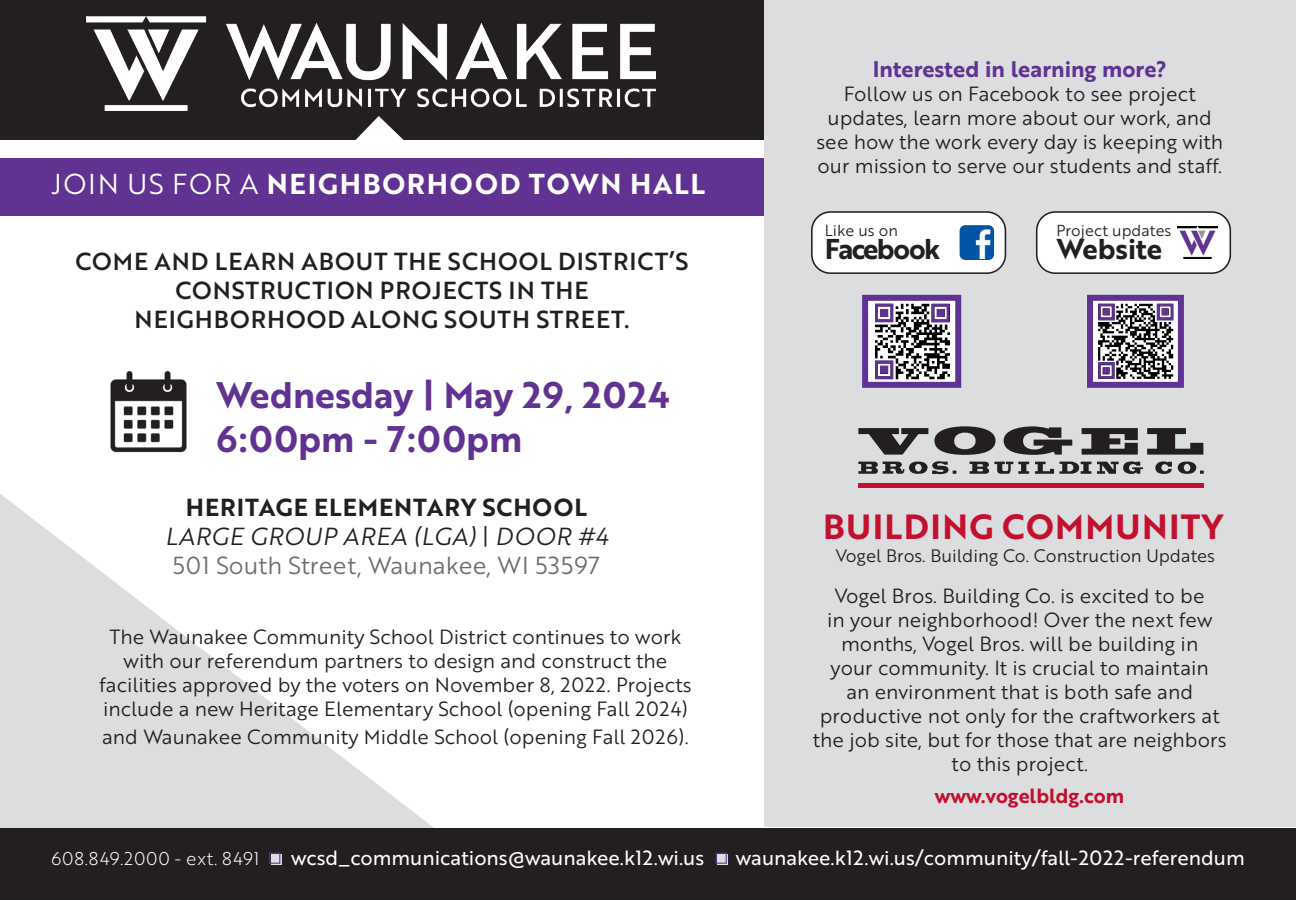
<style>
.page{position:relative;width:1296px;height:900px;background:#fff}
.page>*{position:absolute;margin:0;border:0;box-sizing:border-box;transform-origin:0 0}
.t1{font:36px/43.2px "Brother 1816 Bold";color:#603393}
.t2{font:34px "Brother 1816 Bold";letter-spacing:.04em;color:#c3102f}
.t3{font:28px "Brother 1816 Bold";letter-spacing:.06em;color:#fff}
.t4{font:27.8px "Brother 1816 Bold";letter-spacing:-.06em;color:#231f20}
.t5{font:27.8px "Brother 1816 Bold";color:#231f20}
.t6{font:24px/28.8px "Brother 1816 Medium";letter-spacing:.04em;color:#231f20;text-align:center}
.t7{font:24px "Brother 1816 Book";color:#6c6d70}
.t8{font:24px "Brother 1816 Book Italic";letter-spacing:.04em;color:#231f20}
.t9{font:24px "Brother 1816 Bold";letter-spacing:.04em;color:#231f20}
.t10{font:22px "Brother 1816 Bold";color:#603393}
.t11{font:20px/24px "Brother 1816 Book";color:#231f20;text-align:center}
.t12{font:20px "Brother 1816 Regular";color:#fff}
.t13{font:20px "Brother 1816 Bold";color:#c3102f}
.t14{font:18px "Brother 1816 Light";letter-spacing:.04em;color:#fff}
.t15{font:17.6px "Brother 1816 Book";color:#231f20}
.t16{font:15.4px "Brother 1816 Book";color:#231f20}
.s1{font-family:"Brother 1816 Book"}
</style>
<div class="page">
<div style="left:764px;top:0;width:532px;height:827px;background:#dcdddf"></div>
<svg style="left:0;top:494px;width:434px;height:334px"></svg>
<div style="left:0;top:0;width:763px;height:140px;background:#231f20"></div>
<img style="left:87px;top:16px;width:569px;height:94px">
<div style="left:0;top:828px;width:1296px;height:72px;background:#231f20"></div>
<img style="left:110px;top:370px;width:77px;height:83px">
<div style="left:271px;top:854px;width:10px;height:10px;background:#dcdddf"></div>
<div style="left:269px;top:853px;width:11px;height:11px;border:1px solid #603393"></div>
<div style="left:718px;top:854px;width:10px;height:10px;background:#dcdddf"></div>
<div style="left:716px;top:853px;width:11px;height:11px;border:1px solid #603393"></div>
<svg style="left:355px;top:116px;width:49px;height:24px"></svg>
<div style="left:0;top:158px;width:763px;height:57px;background:#603393"></div>
<img style="left:1094px;top:302px;width:83px;height:79px">
<div style="left:1087px;top:295px;width:97px;height:93px;border:6px solid #603393"></div>
<img style="left:869px;top:302px;width:85px;height:79px">
<div style="left:862px;top:295px;width:99px;height:93px;border:6px solid #603393"></div>
<div style="left:1037px;top:212px;width:193px;height:61px;background:#fff;border-radius:19px"></div>
<div style="left:1036px;top:211px;width:195px;height:63px;border:2px solid #231f20;border-radius:19px"></div>
<img style="left:1177px;top:226px;width:41px;height:32px">
<div style="left:812px;top:212px;width:193px;height:61px;background:#fff;border-radius:19px"></div>
<div style="left:811px;top:211px;width:195px;height:63px;border:2px solid #231f20;border-radius:19px"></div>
<img style="left:960px;top:225px;width:34px;height:35px">
<div style="left:858px;top:483px;width:346px;height:5px;background:#c3102f"></div>
<svg style="left:858px;top:426px;width:346px;height:49px"></svg>
<div style="left:880px;top:309px;width:8px;height:8px;background:#603393;border:2px solid #603393"></div>
<div style="left:937px;top:309px;width:8px;height:8px;background:#603393;border:2px solid #603393"></div>
<svg style="left:880px;top:366px;width:8px;height:8px"></svg>
<div style="left:931px;top:304px;width:19px;height:18px;border:3px solid #603393"></div>
<div style="left:875px;top:304px;width:18px;height:18px;border:3px solid #603393"></div>
<div style="left:875px;top:360px;width:18px;height:19px;border:3px solid #603393"></div>
<div style="left:1103px;top:309px;width:7px;height:6px;background:#603393;border:2px solid #603393"></div>
<div style="left:1098px;top:304px;width:17px;height:17px;border:3px solid #603393"></div>
<svg style="left:1162px;top:309px;width:6px;height:6px"></svg>
<div style="left:1157px;top:304px;width:16px;height:17px;border:3px solid #603393"></div>
<svg style="left:1103px;top:367px;width:7px;height:7px"></svg>
<div style="left:1098px;top:362px;width:17px;height:17px;border:3px solid #603393"></div>
<p class="t3" style="left:52px;top:163px;width:655px"><span class="s1">JOIN US FOR A</span> NEIGHBORHOOD TOWN HALL</p>
<p class="t6" style="left:75px;top:246px;width:615px">COME AND LEARN ABOUT THE SCHOOL DISTRICT’S<br>CONSTRUCTION PROJECTS IN THE</p>
<p class="t6" style="left:135px;top:304px;width:496px">NEIGHBORHOOD ALONG SOUTH STREET.</p>
<p class="t1" style="left:216px;top:373px;width:455px">Wednesday | May 29, 2024<br>6:00pm - 7:00pm</p>
<p class="t9" style="left:186px;top:489px;width:403px">HERITAGE ELEMENTARY SCHOOL</p>
<p class="t8" style="left:165px;top:518px;width:444px">LARGE GROUP AREA (LGA) <span class="s1">|</span> DOOR #4</p>
<p class="t7" style="left:173px;top:547px;width:429px">501 South Street, Waunakee, WI 53597</p>
<p class="t11" style="left:99px;top:624px;width:594px">The Waunakee Community School District continues to work with our referendum partners to design and construct the facilities approved by the voters on November 8, 2022. Projects include a new Heritage Elementary School (opening Fall 2024)</p>
<p class="t11" style="left:102px;top:725px;width:588px">and Waunakee Community Middle School (opening Fall 2026).</p>
<p class="t10" style="left:873px;top:52px;width:296px">Interested in learning more?</p>
<p class="t11" style="left:816px;top:81px;width:408px">Follow us on Facebook to see project updates, learn more about our work, and see how the work every day is keeping with our mission to serve our students and staff.</p>
<p class="t16" style="left:825px;top:219px;width:75px">Like us on</p>
<p class="t4" style="left:825px;top:228px;width:117px">Facebook</p>
<p class="t16" style="left:1056px;top:219px;width:116px">Project updates</p>
<p class="t5" style="left:1056px;top:228px;width:107px">Website</p>
<p class="t2" style="left:823px;top:501px;width:402px">BUILDING COMMUNITY</p>
<p class="t15" style="left:836px;top:543px;width:381px">Vogel Bros. Building Co. Construction Updates</p>
<p class="t11" style="left:813px;top:583px;width:415px">Vogel Bros. Building Co. is excited to be<br>in your neighborhood! Over the next few months, Vogel Bros. will be building in<br>your community. It is crucial to maintain<br>an environment that is both safe and productive not only for the craftworkers at the job site, but for those that are neighbors to this project.</p>
<p class="t13" style="left:935px;top:781px;width:191px">www.vogelbldg.com</p>
<p class="t14" style="left:51px;top:845px;width:210px">608.849.2000 - ext. 8491</p>
<p class="t12" style="left:291px;top:843px;width:415px">wcsd_communications@waunakee.k12.wi.us</p>
<p class="t12" style="left:736px;top:843px;width:510px">waunakee.k12.wi.us/community/fall-2022-referendum</p>
</div>
